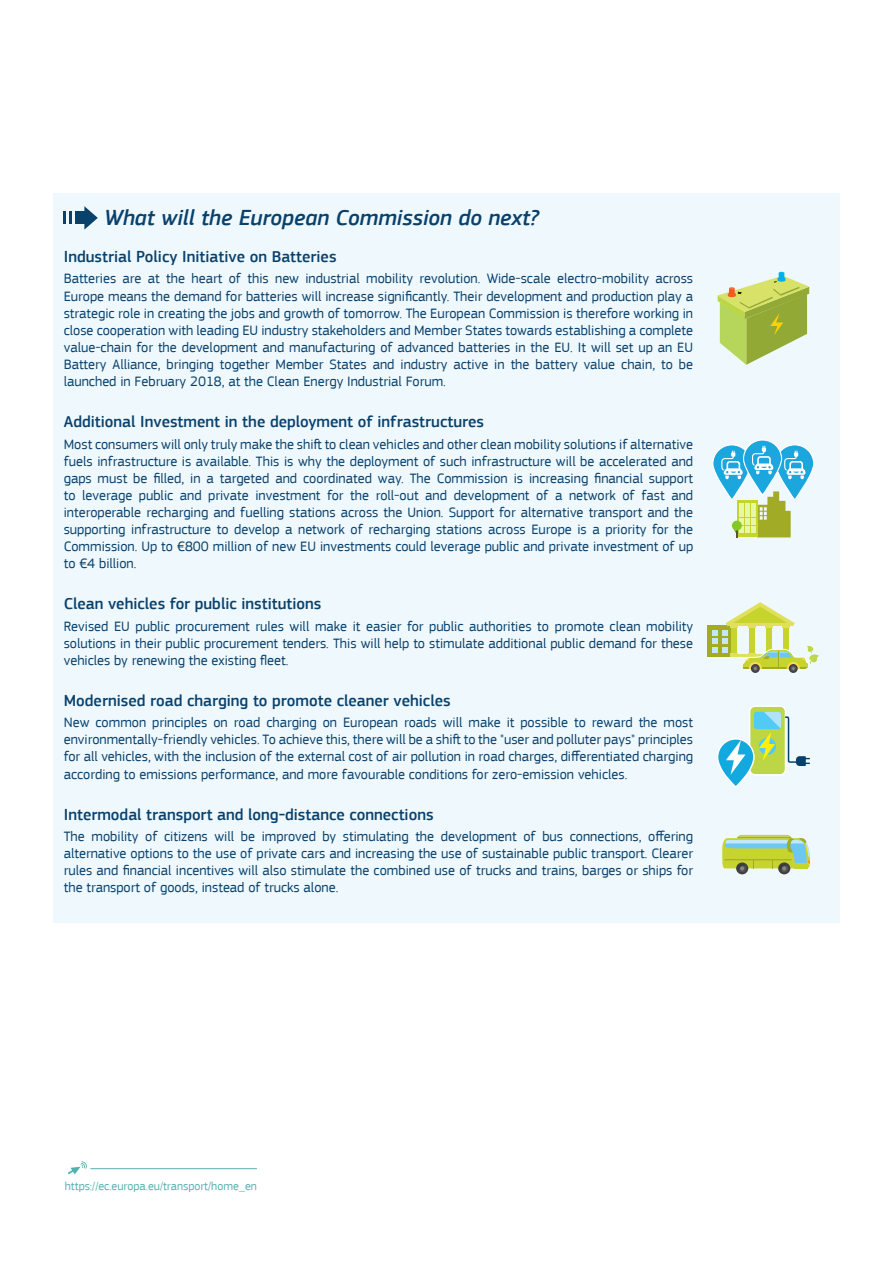
<style>
.page{position:relative;width:893px;height:1263px;background:#fff}
.page>*{position:absolute;margin:0;border:0;box-sizing:border-box;transform-origin:0 0}
.title_3{font:italic 500 22.5px "EC Square Sans Pro";color:#09416d}
.title_4__graphs{font:500 16.5px "EC Square Sans Pro";color:#09416d}
.body_text{font:14.25px/17.1px "EC Square Sans Pro";color:#09416d;text-align:justify}
.Links{font:12px "EC Square Sans Pro";color:#59b0b0}
</style>
<div class="page">
<div style="left:53px;top:193px;width:787px;height:730px;background:#eff9fd"></div>
<svg style="left:84px;top:206px;width:14px;height:24px"></svg>
<div style="left:75px;top:211px;width:15px;height:13px;background:#09416d"></div>
<svg style="left:64px;top:211px;width:8px;height:13px"></svg>
<svg style="left:713px;top:440px;width:101px;height:97px"></svg>
<svg style="left:718px;top:272px;width:91px;height:93px"></svg>
<div style="left:707px;top:625px;width:26px;height:32px;background:#a1ab26"></div>
<svg style="left:751px;top:664px;width:9px;height:9px"></svg>
<svg style="left:789px;top:664px;width:9px;height:9px"></svg>
<svg style="left:712px;top:602px;width:107px;height:69px"></svg>
<svg style="left:750px;top:706px;width:35px;height:69px"></svg>
<div style="left:749px;top:705px;width:37px;height:70px;border:1px solid #fff;border-radius:5px"></div>
<svg style="left:717px;top:712px;width:93px;height:76px"></svg>
<div style="left:736px;top:862px;width:12px;height:12px;background:#404040;border-radius:50%"></div>
<div style="left:738px;top:865px;width:8px;height:7px;background:#545454;border-radius:50%"></div>
<div style="left:778px;top:862px;width:12px;height:12px;background:#404040;border-radius:50%"></div>
<div style="left:780px;top:865px;width:8px;height:7px;background:#545454;border-radius:50%"></div>
<svg style="left:722px;top:835px;width:88px;height:36px;background:#b1cd7e"></svg>
<div style="left:794px;top:863px;width:13px;height:5px;background:#c7d42e"></div>
<hr style="left:724px;top:859px;width:68px;height:1px;background:#a1ab26">
<hr style="left:90px;top:1168px;width:167px;height:1px;background:#59b0b0">
<svg style="left:68px;top:1161px;width:19px;height:13px"></svg>
<p class="title_3" style="left:104px;top:205px;width:436px">What will the European Commission do next?</p>
<p class="title_4__graphs" style="left:64px;top:247px;width:274px">Industrial Policy Initiative on Batteries</p>
<p class="body_text" style="left:64px;top:270px;width:631px">Batteries are at the heart of this new industrial mobility revolution. Wide-scale electro-mobility across Europe means the demand for batteries will increase significantly. Their development and production play a strategic role in creating the jobs and growth of tomorrow. The European Commission is therefore working in close cooperation with leading EU industry stakeholders and Member States towards establishing a complete value-chain for the development and manufacturing of advanced batteries in the EU. It will set up an EU Battery Alliance, bringing together Member States and industry active in the battery value chain, to be launched in February 2018, at the Clean Energy Industrial Forum.</p>
<p class="title_4__graphs" style="left:64px;top:412px;width:422px">Additional Investment in the deployment of infrastructures</p>
<p class="body_text" style="left:64px;top:435px;width:631px">Most consumers will only truly make the shift to clean vehicles and other clean mobility solutions if alternative fuels infrastructure is available. This is why the deployment of such infrastructure will be accelerated and gaps must be filled, in a targeted and coordinated way. The Commission is increasing financial support to leverage public and private investment for the roll-out and development of a network of fast and interoperable recharging and fuelling stations across the Union. Support for alternative transport and the supporting infrastructure to develop a network of recharging stations across Europe is a priority for the Commission. Up to €800 million of new EU investments could leverage public and private investment of up to €4 billion.</p>
<p class="title_4__graphs" style="left:64px;top:594px;width:259px">Clean vehicles for public institutions</p>
<p class="body_text" style="left:64px;top:617px;width:631px">Revised EU public procurement rules will make it easier for public authorities to promote clean mobility solutions in their public procurement tenders. This will help to stimulate additional public demand for these vehicles by renewing the existing fleet.</p>
<p class="title_4__graphs" style="left:64px;top:691px;width:388px">Modernised road charging to promote cleaner vehicles</p>
<p class="body_text" style="left:64px;top:714px;width:631px">New common principles on road charging on European roads will make it possible to reward the most environmentally-friendly vehicles. To achieve this, there will be a shift to the "user and polluter pays" principles for all vehicles, with the inclusion of the external cost of air pollution in road charges, differentiated charging according to emissions performance, and more favourable conditions for zero-emission vehicles.</p>
<p class="title_4__graphs" style="left:64px;top:804px;width:371px">Intermodal transport and long-distance connections</p>
<p class="body_text" style="left:64px;top:828px;width:631px">The mobility of citizens will be improved by stimulating the development of bus connections, offering alternative options to the use of private cars and increasing the use of sustainable public transport. Clearer rules and financial incentives will also stimulate the combined use of trucks and trains, barges or ships for the transport of goods, instead of trucks alone.</p>
<p class="Links" style="left:65px;top:1179px;width:194px">https://ec.europa.eu/transport/home_en</p>
</div>
